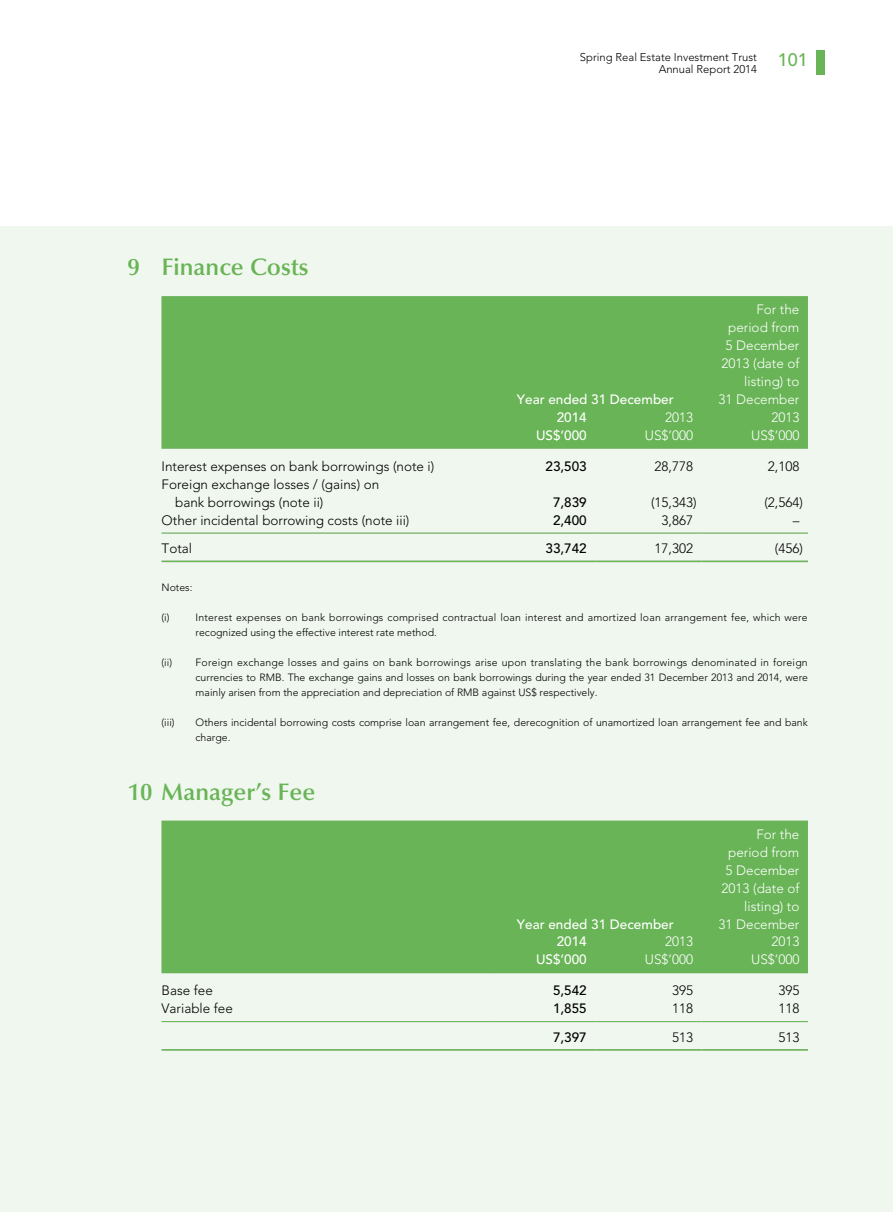
<style>
.page{position:relative;width:893px;height:1212px;background:#fff}
.page>*{position:absolute;margin:0;border:0;box-sizing:border-box;transform-origin:0 0}
.t1{font:600 24px "Optima LT Std";color:#68b456}
.t2{font:300 13.5px/18px "Avenir LT Std";color:#000}
.t3{font:300 13.5px/18px "Avenir LT Std";color:#fff;text-align:right}
.t4{font:500 13.5px "Avenir LT Std";color:#fff}
.t5{font:500 13.5px "Avenir LT Std";color:#000}
.t6{font:300 11.25px/12px "Avenir LT Std";color:#000}
.t7{font:300 10.5px/15px "Avenir LT Std";color:#000;text-align:justify}
.t8{font:300 10.5px/15px "Avenir LT Std";letter-spacing:.02em;color:#000}
.s1{font-weight:500;font-size:18px;color:#68b456}
</style>
<div class="page">
<div style="left:816px;top:51px;width:9px;height:24px;background:#68b456"></div>
<div style="left:0;top:226px;width:893px;height:986px;background:#f0f7ee"></div>
<div style="left:162px;top:296px;width:646px;height:153px;background:#68b456"></div>
<hr style="left:162px;top:533px;width:327px;height:1px;background:#68b456">
<hr style="left:489px;top:533px;width:106px;height:1px;background:#68b456">
<hr style="left:595px;top:533px;width:107px;height:1px;background:#68b456">
<hr style="left:702px;top:533px;width:106px;height:1px;background:#68b456">
<hr style="left:162px;top:561px;width:327px;height:1px;background:#68b456">
<hr style="left:489px;top:561px;width:106px;height:1px;background:#68b456">
<hr style="left:595px;top:561px;width:107px;height:1px;background:#68b456">
<hr style="left:702px;top:561px;width:106px;height:1px;background:#68b456">
<div style="left:162px;top:821px;width:646px;height:152px;background:#68b456"></div>
<hr style="left:162px;top:1021px;width:327px;height:1px;background:#68b456">
<hr style="left:489px;top:1021px;width:106px;height:1px;background:#68b456">
<hr style="left:595px;top:1021px;width:107px;height:1px;background:#68b456">
<hr style="left:702px;top:1021px;width:106px;height:1px;background:#68b456">
<hr style="left:162px;top:1049px;width:327px;height:1px;background:#68b456">
<hr style="left:489px;top:1049px;width:106px;height:1px;background:#68b456">
<hr style="left:595px;top:1049px;width:107px;height:1px;background:#68b456">
<hr style="left:702px;top:1049px;width:106px;height:1px;background:#68b456">
<h1 class="t1" style="left:128px;top:253px;width:183px">9 Finance Costs</h1>
<p class="t6" style="left:659px;top:51px;width:151px;text-indent:-79px">Spring Real Estate Investment Trust <span class="s1">101<br></span>Annual Report 2014</p>
<p class="t4" style="left:517px;top:391px;width:158px">Year ended 31 December</p>
<p class="t3" style="left:719px;top:300px;width:82px">For the period from<br>5 December<br>2013 (date of listing) to<br>31 December</p>
<p class="t4" style="left:557px;top:409px;width:32px">2014</p>
<p class="t3" style="left:665px;top:408px;width:30px">2013</p>
<p class="t3" style="left:771px;top:408px;width:30px">2013</p>
<p class="t4" style="left:536px;top:427px;width:52px">US$’000</p>
<p class="t3" style="left:645px;top:426px;width:50px">US$’000</p>
<p class="t3" style="left:751px;top:426px;width:50px">US$’000</p>
<p class="t2" style="left:162px;top:457px;width:274px">Interest expenses on bank borrowings (note i)</p>
<p class="t5" style="left:545px;top:458px;width:43px">23,503</p>
<p class="t2" style="left:654px;top:457px;width:40px">28,778</p>
<p class="t2" style="left:768px;top:457px;width:33px">2,108</p>
<p class="t2" style="left:175px;top:475px;width:206px;text-indent:-14px">Foreign exchange losses / (gains) on bank borrowings (note ii)</p>
<p class="t5" style="left:553px;top:494px;width:35px">7,839</p>
<p class="t2" style="left:651px;top:493px;width:47px">(15,343)</p>
<p class="t2" style="left:764px;top:493px;width:40px">(2,564)</p>
<p class="t2" style="left:162px;top:511px;width:249px">Other incidental borrowing costs (note iii)</p>
<p class="t5" style="left:553px;top:512px;width:35px">2,400</p>
<p class="t2" style="left:661px;top:511px;width:33px">3,867</p>
<p class="t2" style="left:793px;top:511px;width:8px">–</p>
<p class="t2" style="left:162px;top:540px;width:32px">Total</p>
<p class="t5" style="left:545px;top:541px;width:43px">33,742</p>
<p class="t2" style="left:654px;top:540px;width:40px">17,302</p>
<p class="t2" style="left:775px;top:540px;width:30px">(456)</p>
<p class="t7" style="left:162px;top:579px;width:32px">Notes:</p>
<p class="t7" style="left:162px;top:609px;width:9px">(i)</p>
<p class="t8" style="left:196px;top:609px;width:614px">Interest expenses on bank borrowings comprised contractual loan interest and amortized loan arrangement fee, which were recognized using the effective interest rate method.</p>
<p class="t7" style="left:196px;top:654px;width:614px;text-indent:-34px">(ii) Foreign exchange losses and gains on bank borrowings arise upon translating the bank borrowings denominated in foreign currencies to RMB. The exchange gains and losses on bank borrowings during the year ended 31 December 2013 and 2014, were mainly arisen from the appreciation and depreciation of RMB against US$ respectively.</p>
<p class="t7" style="left:162px;top:714px;width:15px">(iii)</p>
<p class="t7" style="left:196px;top:714px;width:614px">Others incidental borrowing costs comprise loan arrangement fee, derecognition of unamortized loan arrangement fee and bank charge.</p>
<h1 class="t1" style="left:128px;top:777px;width:189px">10 Manager’s Fee</h1>
<p class="t4" style="left:517px;top:916px;width:158px">Year ended 31 December</p>
<p class="t3" style="left:719px;top:825px;width:82px">For the period from<br>5 December<br>2013 (date of listing) to<br>31 December</p>
<p class="t4" style="left:557px;top:934px;width:32px">2014</p>
<p class="t3" style="left:665px;top:933px;width:30px">2013</p>
<p class="t3" style="left:771px;top:933px;width:30px">2013</p>
<p class="t4" style="left:536px;top:952px;width:52px">US$’000</p>
<p class="t3" style="left:645px;top:951px;width:50px">US$’000</p>
<p class="t3" style="left:751px;top:951px;width:50px">US$’000</p>
<p class="t2" style="left:162px;top:981px;width:53px">Base fee</p>
<p class="t5" style="left:553px;top:983px;width:35px">5,542</p>
<p class="t2" style="left:672px;top:981px;width:23px">395</p>
<p class="t2" style="left:778px;top:981px;width:23px">395</p>
<p class="t2" style="left:162px;top:999px;width:73px">Variable fee</p>
<p class="t5" style="left:553px;top:1001px;width:35px">1,855</p>
<p class="t2" style="left:672px;top:999px;width:23px">118</p>
<p class="t2" style="left:778px;top:999px;width:23px">118</p>
<p class="t5" style="left:553px;top:1029px;width:35px">7,397</p>
<p class="t2" style="left:672px;top:1028px;width:23px">513</p>
<p class="t2" style="left:778px;top:1028px;width:23px">513</p>
</div>
